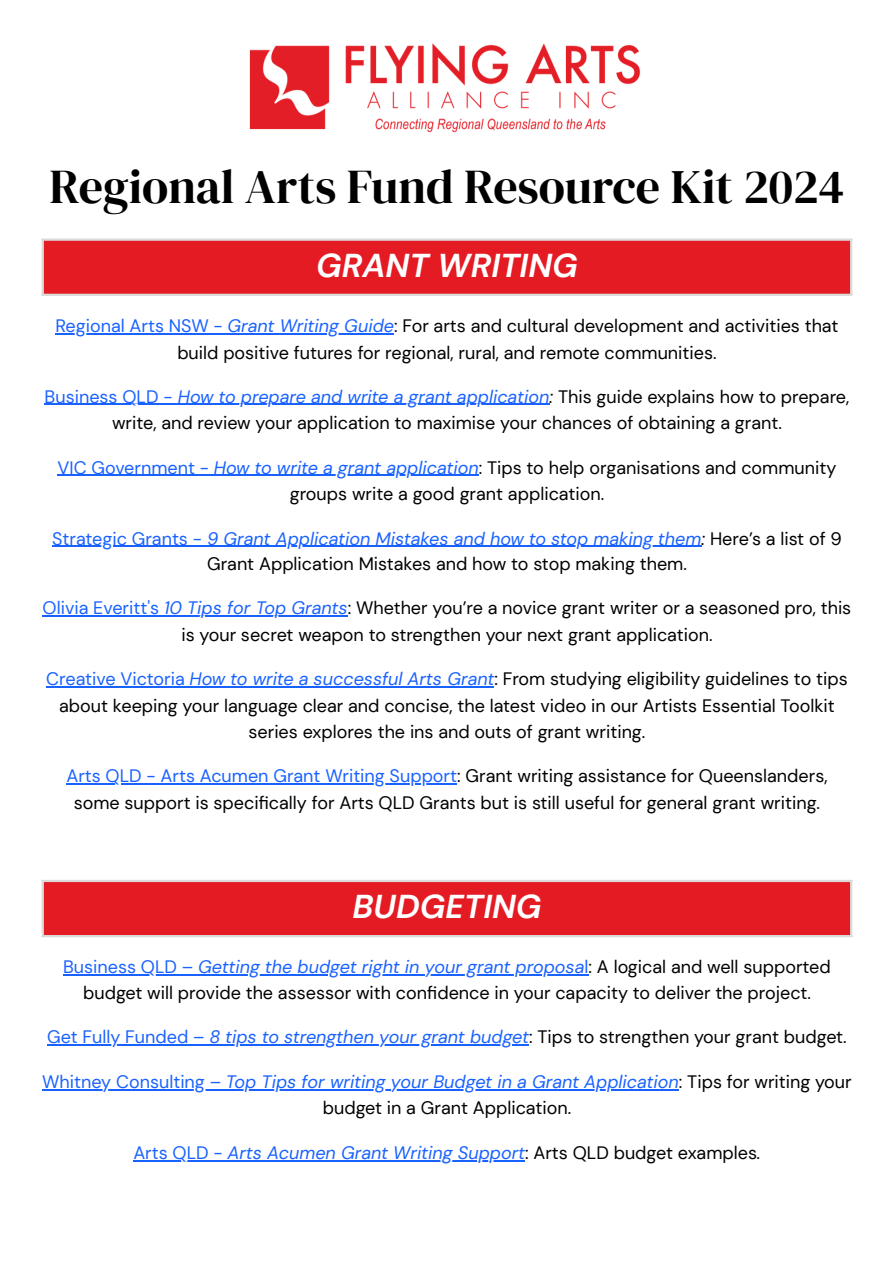
<style>
.page{position:relative;width:894px;height:1263px;background:#fff}
.page>*{position:absolute;margin:0;border:0;box-sizing:border-box;transform-origin:0 0}
.t1{font:48px "DM Serif Display";color:#000}
.t2{font:italic 700 33px "DM Sans";color:#fff}
.t3{font:18px/27px "DM Sans";color:#000;text-align:center}
.t4{font:italic 18px/25.8px "DM Sans";color:#1a62ff;text-align:center}
.s1{color:#1a62ff}
.s2{font-style:italic;color:#1a62ff}
.s3{font-style:italic}
.s4{font-style:normal}
.s5{font-style:normal;color:#000}
.s6{color:#000}
</style>
<div class="page">
<hr style="left:55px;top:333px;width:172px;height:1px;background:#1a62ff">
<hr style="left:227px;top:333px;width:167px;height:1px;background:#1a62ff">
<hr style="left:45px;top:404px;width:128px;height:1px;background:#1a62ff">
<hr style="left:173px;top:404px;width:376px;height:1px;background:#1a62ff">
<hr style="left:57px;top:475px;width:157px;height:1px;background:#1a62ff">
<hr style="left:214px;top:475px;width:264px;height:1px;background:#1a62ff">
<hr style="left:52px;top:546px;width:150px;height:1px;background:#1a62ff">
<hr style="left:202px;top:546px;width:499px;height:1px;background:#1a62ff">
<hr style="left:43px;top:615px;width:121px;height:2px;background:#1a62ff">
<hr style="left:164px;top:615px;width:183px;height:2px;background:#1a62ff">
<hr style="left:46px;top:686px;width:143px;height:1px;background:#1a62ff">
<hr style="left:189px;top:686px;width:305px;height:1px;background:#1a62ff">
<hr style="left:66px;top:783px;width:391px;height:1px;background:#1a62ff">
<hr style="left:63px;top:974px;width:135px;height:1px;background:#1a62ff">
<hr style="left:198px;top:974px;width:386px;height:1px;background:#1a62ff">
<hr style="left:47px;top:1044px;width:162px;height:1px;background:#1a62ff">
<hr style="left:209px;top:1044px;width:320px;height:1px;background:#1a62ff">
<hr style="left:42px;top:1089px;width:184px;height:1px;background:#1a62ff">
<hr style="left:226px;top:1089px;width:452px;height:1px;background:#1a62ff">
<hr style="left:133px;top:1160px;width:94px;height:1px;background:#1a62ff">
<hr style="left:227px;top:1160px;width:298px;height:1px;background:#1a62ff">
<img style="left:249px;top:43px;width:392px;height:90px">
<div style="left:42px;top:239px;width:809px;height:56px;background:#e41b23"></div>
<hr style="left:42px;top:241px;width:2px;height:53px;background:#dbdbdb">
<hr style="left:849px;top:241px;width:3px;height:53px;background:#dbdbdb">
<hr style="left:42px;top:238px;width:810px;height:3px;background:#dbdbdb">
<hr style="left:42px;top:294px;width:810px;height:2px;background:#dbdbdb">
<div style="left:42px;top:881px;width:809px;height:55px;background:#e41b23"></div>
<hr style="left:42px;top:882px;width:2px;height:53px;background:#dbdbdb">
<hr style="left:849px;top:882px;width:3px;height:53px;background:#dbdbdb">
<hr style="left:42px;top:880px;width:810px;height:2px;background:#dbdbdb">
<hr style="left:42px;top:935px;width:810px;height:2px;background:#dbdbdb">
<h1 class="t1" style="left:49px;top:153px;width:796px">Regional Arts Fund Resource Kit 2024</h1>
<p class="t2" style="left:316px;top:244px;width:263px">GRANT WRITING</p>
<p class="t3" style="left:55px;top:312px;width:784px"><span class="s1">Regional Arts NSW -</span> <span class="s2">Grant Writing Guide</span>: For arts and cultural development and activities that build positive futures for regional, rural, and remote communities.</p>
<p class="t3" style="left:45px;top:384px;width:806px;line-height:26px"><span class="s1">Business QLD -</span> <span class="s2">How to prepare and write a grant application</span><span class="s3">:</span> This guide explains how to prepare, write, and review your application to maximise your chances of obtaining a grant.</p>
<p class="t3" style="left:57px;top:455px;width:780px;line-height:25.8px"><span class="s1">VIC Government -</span> <span class="s2">How to write a grant application</span>: Tips to help organisations and community groups write a good grant application.</p>
<p class="t3" style="left:52px;top:525px;width:791px;line-height:25.8px"><span class="s1">Strategic Grants -</span> <span class="s2">9 Grant Application Mistakes and how to stop making them</span><span class="s3">:</span> Here’s a list of 9<br>Grant Application Mistakes and how to stop making them.</p>
<p class="t3" style="left:43px;top:595px;width:809px"><span class="s1">Olivia Everitt's</span> <span class="s2">10 Tips for Top Grants</span>: Whether you’re a novice grant writer or a seasoned pro, this is your secret weapon to strengthen your next grant application.</p>
<p class="t3" style="left:46px;top:666px;width:802px;line-height:26.4px"><span class="s1">Creative Victoria</span> <span class="s2">How to write a successful Arts Grant</span>: From studying eligibility guidelines to tips about keeping your language clear and concise, the latest video in our Artists Essential Toolkit series explores the ins and outs of grant writing.</p>
<p class="t3" style="left:66px;top:762px;width:762px"><span class="s1">Arts QLD - Arts Acumen Grant Writing Support</span>: Grant writing assistance for Queenslanders, some support is specifically for Arts QLD Grants but is still useful for general grant writing.</p>
<p class="t2" style="left:352px;top:885px;width:191px">BUDGETING</p>
<p class="t3" style="left:63px;top:954px;width:769px;line-height:25.8px"><span class="s1">Business QLD –</span> <span class="s2">Getting the budget right in your grant proposa</span><span class="s1">l</span>: A logical and well supported budget will provide the assessor with confidence in your capacity to deliver the project.</p>
<p class="t3" style="left:47px;top:1023px;width:800px"><span class="s1">Get Fully Funded –</span> <span class="s2">8 tips to strengthen your grant budget</span>: Tips to strengthen your grant budget.</p>
<p class="t4" style="left:42px;top:1069px;width:811px"><span class="s4">Whitney Consulting –</span> Top Tips for writing your Budget in a Grant Application<span class="s5">: Tips for writing your budget in a Grant Application.</span></p>
<p class="t4" style="left:133px;top:1140px;width:628px"><span class="s4">Arts QLD -</span> Arts Acumen Grant Writing Support<span class="s5">: Arts QLD budget examples</span><span class="s6">.</span></p>
</div>
